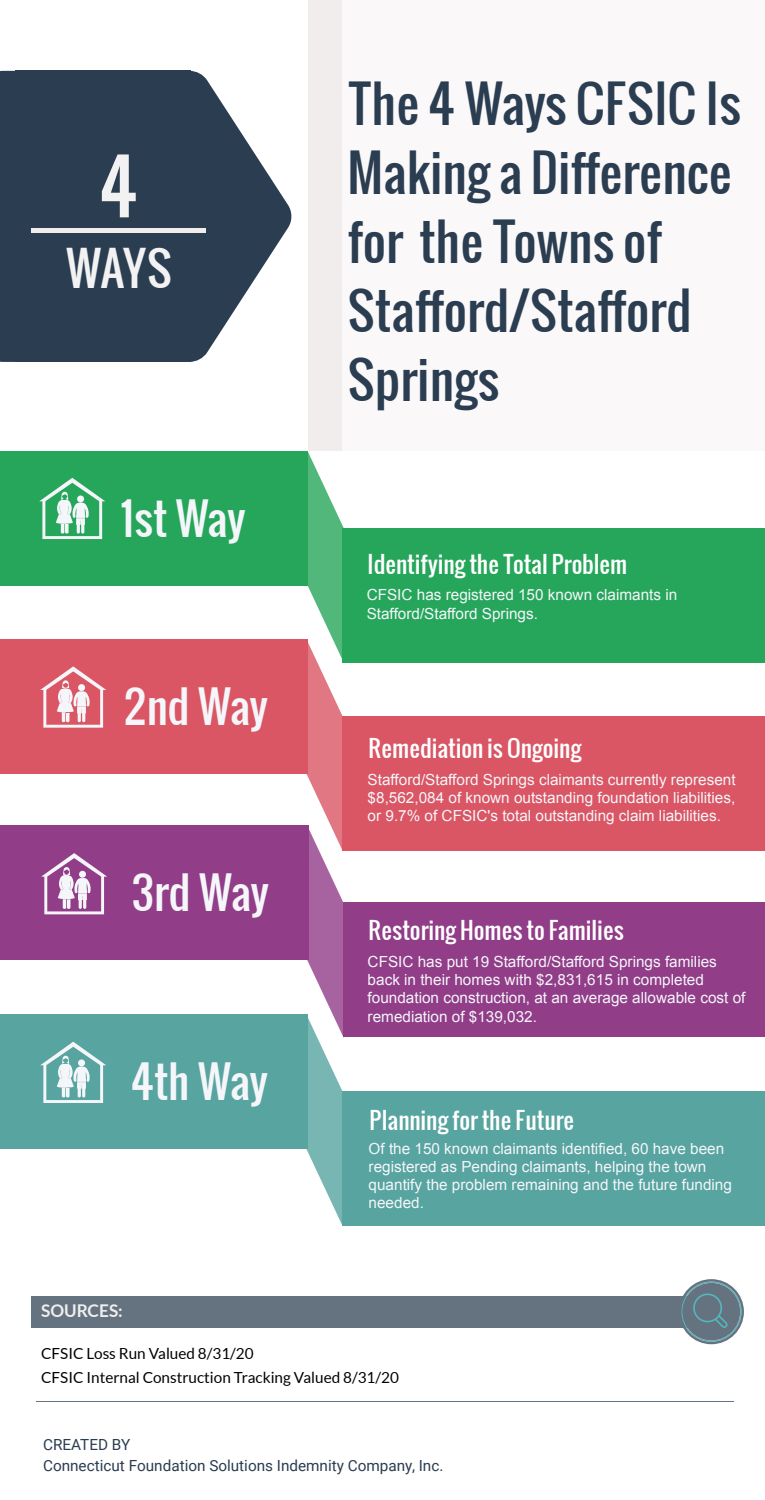
<style>
.page{position:relative;width:765px;height:1500px;background:#fff}
.page>*{position:absolute;margin:0;border:0;box-sizing:border-box;transform-origin:0 0}
.t1{font:71.75px "Oswald";color:#f2f2f2}
.t2{font:49.75px/68.9px "Oswald";color:#2b3d51}
.t3{font:46px "Oswald";color:#f2f2f2}
.t4{font:43.12px "Oswald";letter-spacing:-.015em;color:#f5f6fa}
.t5{font:23px "Oswald";color:#fff}
.t6{font:700 17.25px "Lato";color:#eee}
.t7{font:15.38px/18.2px "Arial";color:#f5f6fa}
.t8{font:15.38px/23.9px "Lato";color:#000}
.t9{font:15.38px/21.1px "Roboto";color:#2b3d51}
</style>
<div class="page">
<div style="left:315px;top:0;width:450px;height:451px;background:#faf8f8"></div>
<div style="left:15px;top:71px;width:175px;height:291px;background:#2b3d51"></div>
<svg style="left:190px;top:71px;width:102px;height:291px"></svg>
<div style="left:0;top:71px;width:15px;height:291px;background:#2b3d51"></div>
<div style="left:308px;top:0;width:34px;height:451px;background:#f2eded"></div>
<div style="left:31px;top:228px;width:175px;height:5px;background:#f2eded"></div>
<div style="left:0;top:451px;width:307px;height:135px;background:#26a65b"></div>
<div style="left:343px;top:529px;width:422px;height:134px;background:#26a65b"></div>
<div style="left:0;top:639px;width:307px;height:135px;background:#da5664"></div>
<div style="left:343px;top:716px;width:422px;height:134px;background:#da5664"></div>
<div style="left:0;top:1014px;width:307px;height:135px;background:#57a4a0"></div>
<div style="left:343px;top:1091px;width:422px;height:135px;background:#57a4a0"></div>
<svg style="left:39px;top:478px;width:66px;height:61px"></svg>
<svg style="left:40px;top:666px;width:66px;height:62px"></svg>
<svg style="left:40px;top:1042px;width:66px;height:61px"></svg>
<svg style="left:306px;top:451px;width:38px;height:775px"></svg>
<div style="left:0;top:825px;width:308px;height:135px;background:#913d88"></div>
<div style="left:344px;top:903px;width:421px;height:134px;background:#913d88"></div>
<svg style="left:41px;top:853px;width:66px;height:61px"></svg>
<div style="left:32px;top:1296px;width:664px;height:32px;background:#65727f"></div>
<svg style="left:681px;top:1279px;width:63px;height:65px"></svg>
<hr style="left:36px;top:1401px;width:36px;height:1px;background:#65727f">
<hr style="left:72px;top:1401px;width:35px;height:1px;background:#65727f">
<hr style="left:107px;top:1401px;width:36px;height:1px;background:#65727f">
<hr style="left:143px;top:1401px;width:35px;height:1px;background:#65727f">
<hr style="left:178px;top:1401px;width:36px;height:1px;background:#65727f">
<hr style="left:214px;top:1401px;width:35px;height:1px;background:#65727f">
<hr style="left:249px;top:1401px;width:36px;height:1px;background:#65727f">
<hr style="left:285px;top:1401px;width:35px;height:1px;background:#65727f">
<hr style="left:320px;top:1401px;width:36px;height:1px;background:#65727f">
<hr style="left:356px;top:1401px;width:35px;height:1px;background:#65727f">
<hr style="left:391px;top:1401px;width:36px;height:1px;background:#65727f">
<hr style="left:427px;top:1401px;width:35px;height:1px;background:#65727f">
<hr style="left:462px;top:1401px;width:36px;height:1px;background:#65727f">
<hr style="left:498px;top:1401px;width:35px;height:1px;background:#65727f">
<hr style="left:533px;top:1401px;width:35px;height:1px;background:#65727f">
<hr style="left:568px;top:1401px;width:36px;height:1px;background:#65727f">
<hr style="left:604px;top:1401px;width:35px;height:1px;background:#65727f">
<hr style="left:639px;top:1401px;width:36px;height:1px;background:#65727f">
<hr style="left:675px;top:1401px;width:35px;height:1px;background:#65727f">
<svg style="left:710px;top:1401px;width:23px;height:1px"></svg>
<h1 class="t1" style="left:98px;top:132px;width:41px">4</h1>
<h3 class="t3" style="left:65px;top:233px;width:108px">WAYS</h3>
<h3 class="t4" style="left:121px;top:486px;width:126px">1st Way</h3>
<h3 class="t4" style="left:124px;top:673px;width:146px">2nd Way</h3>
<h3 class="t4" style="left:131px;top:860px;width:139px">3rd Way</h3>
<h3 class="t4" style="left:131px;top:1049px;width:139px">4th Way</h3>
<h2 class="t2" style="left:347px;top:69px;width:395px">The 4 Ways CFSIC Is<br>Making a Difference for the Towns of<br>Stafford/Stafford<br>Springs</h2>
<h3 class="t5" style="left:368px;top:547px;width:261px">Identifying the Total Problem</h3>
<p class="t7" style="left:367px;top:586px;width:312px">CFSIC has registered 150 known claimants in<br>Stafford/Stafford Springs.</p>
<h3 class="t5" style="left:369px;top:731px;width:214px">Remediation is Ongoing</h3>
<p class="t7" style="left:368px;top:771px;width:369px;text-align:justify">Stafford/Stafford Springs claimants currently represent $8,562,084 of known outstanding foundation liabilities, or 9.7% of CFSIC's total outstanding claim liabilities.</p>
<h3 class="t5" style="left:369px;top:913px;width:257px">Restoring Homes to Families</h3>
<p class="t7" style="left:368px;top:953px;width:379px">CFSIC has put 19 Stafford/Stafford Springs families back in their homes with $2,831,615 in completed foundation construction, at an average allowable cost of remediation of $139,032.</p>
<h3 class="t5" style="left:370px;top:1102px;width:206px">Planning for the Future</h3>
<p class="t7" style="left:369px;top:1139px;width:365px">Of the 150 known claimants identified, 60 have been registered as Pending claimants, helping the town quantify the problem remaining and the future funding needed.</p>
<p class="t6" style="left:41px;top:1301px;width:83px">SOURCES:</p>
<p class="t8" style="left:41px;top:1341px;width:359px">CFSIC Loss Run Valued 8/31/20<br>CFSIC Internal Construction Tracking Valued 8/31/20</p>
<p class="t9" style="left:43px;top:1434px;width:402px">CREATED BY<br>Connecticut Foundation Solutions Indemnity Company, Inc.</p>
</div>
